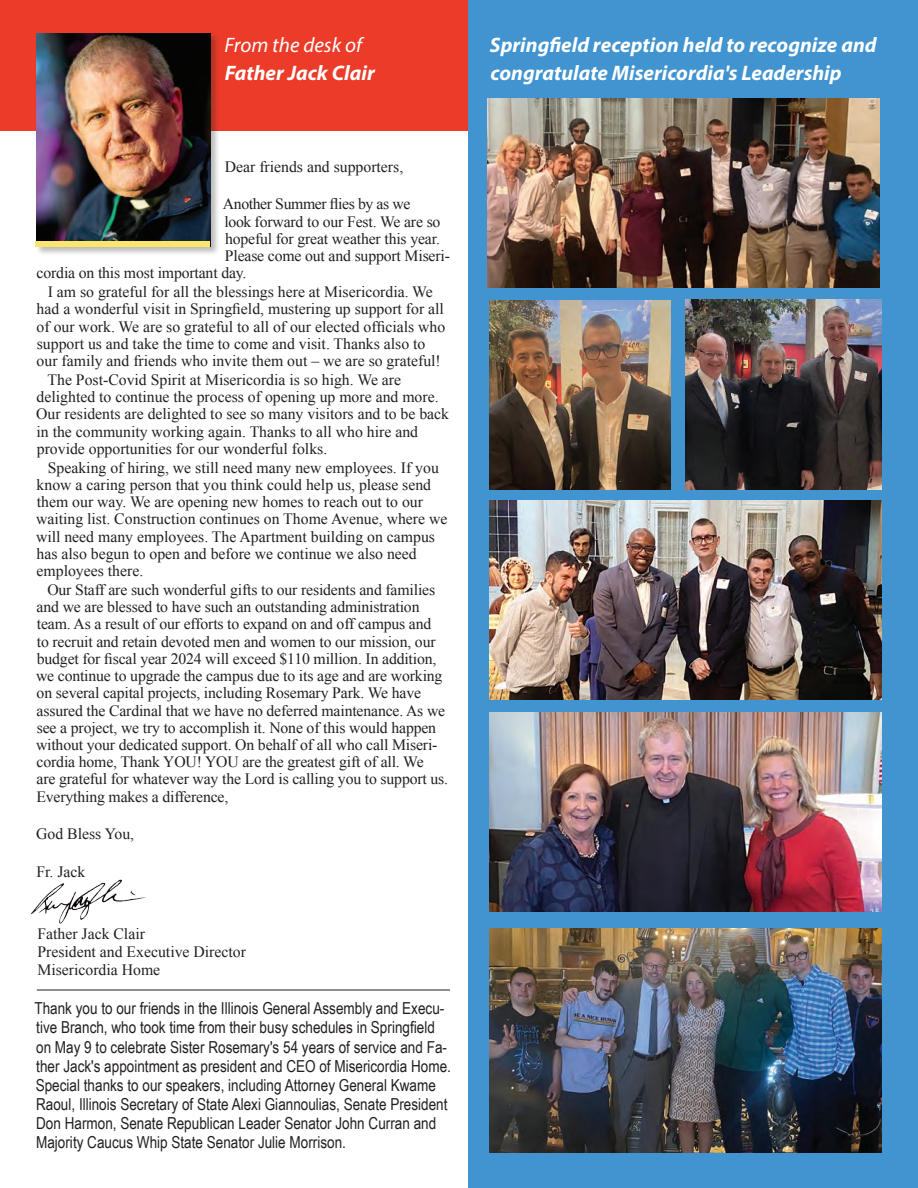
<style>
.page{position:relative;width:918px;height:1188px;background:#fff}
.page>*{position:absolute;margin:0;border:0;box-sizing:border-box;transform-origin:0 0}
.SansTxt1{font:italic 700 21px/28.5px "Myriad Pro";color:#fff}
.SansTxt1-2{font:16.5px/19px "Arial Narrow";color:#231f20}
.SRCLet_1{font:15.75px/17.2px "Times New Roman";color:#231f20}
.SRCLet_1-2{font:15.75px "Times New Roman";letter-spacing:-.025em;color:#231f20}
.s1{font-weight:400}
</style>
<div class="page">
<div style="left:0;top:0;width:472px;height:130px;background:#ec3b29"></div>
<div style="left:468px;top:0;width:450px;height:1188px;background:#4194d0"></div>
<img style="left:30px;top:879px;width:116px;height:44px">
<div style="left:35px;top:32px;width:186px;height:225px;background:#231f20;opacity:.3"></div>
<img style="left:36px;top:33px;width:175px;height:214px">
<img style="left:686px;top:300px;width:196px;height:189px">
<img style="left:488px;top:98px;width:392px;height:190px">
<img style="left:490px;top:928px;width:392px;height:224px">
<img style="left:490px;top:713px;width:391px;height:198px">
<img style="left:490px;top:300px;width:180px;height:190px">
<div style="left:35px;top:241px;width:175px;height:6px;background:#fbe66b"></div>
<img style="left:490px;top:501px;width:392px;height:199px">
<hr style="left:37px;top:990px;width:413px;height:1px;background:#231f20">
<p class="SansTxt1" style="left:225px;top:30px;width:152px"><span class="s1">From the desk of<br></span>Father Jack Clair</p>
<p class="SRCLet_1" style="left:225px;top:158px;width:180px">Dear friends and supporters,</p>
<p class="SRCLet_1-2" style="left:223px;top:194px;width:189px">Another Summer flies by as we</p>
<p class="SRCLet_1" style="left:225px;top:212px;width:217px">look forward to our Fest. We are so</p>
<p class="SRCLet_1" style="left:225px;top:230px;width:216px">hopeful for great weather this year.</p>
<p class="SRCLet_1" style="left:225px;top:247px;width:227px">Please come out and support Miseri-</p>
<p class="SRCLet_1" style="left:37px;top:264px;width:211px">cordia on this most important day.</p>
<p class="SRCLet_1" style="left:37px;top:283px;width:410px;text-indent:11px">I am so grateful for all the blessings here at Misericordia. We had a wonderful visit in Springfield, mustering up support for all of our work. We are so grateful to all of our elected officials who support us and take the time to come and visit. Thanks also to our family and friends who invite them out – we are so grateful!</p>
<p class="SRCLet_1" style="left:36px;top:371px;width:414px;text-indent:11px">The Post-Covid Spirit at Misericordia is so high. We are delighted to continue the process of opening up more and more.<br>Our residents are delighted to see so many visitors and to be back in the community working again. Thanks to all who hire and provide opportunities for our wonderful folks.</p>
<p class="SRCLet_1" style="left:36px;top:458px;width:413px;text-indent:12px">Speaking of hiring, we still need many new employees. If you know a caring person that you think could help us, please send them our way. We are opening new homes to reach out to our waiting list. Construction continues on Thome Avenue, where we will need many employees. The Apartment building on campus has also begun to open and before we continue we also need employees there.</p>
<p class="SRCLet_1" style="left:36px;top:581px;width:414px;text-indent:11px">Our Staff are such wonderful gifts to our residents and families and we are blessed to have such an outstanding administration team. As a result of our efforts to expand on and off campus and<br>to recruit and retain devoted men and women to our mission, our budget for fiscal year 2024 will exceed $110 million. In addition, we continue to upgrade the campus due to its age and are working on several capital projects, including Rosemary Park. We have assured the Cardinal that we have no deferred maintenance. As we see a project, we try to accomplish it. None of this would happen without your dedicated support. On behalf of all who call Miseri&shy;cordia home, Thank YOU! YOU are the greatest gift of all. We<br>are grateful for whatever way the Lord is calling you to support us.<br>Everything makes a difference,</p>
<p class="SRCLet_1" style="left:36px;top:825px;width:100px">God Bless You,</p>
<p class="SRCLet_1" style="left:37px;top:863px;width:50px">Fr. Jack</p>
<p class="SRCLet_1" style="left:37px;top:925px;width:210px;line-height:18px">Father Jack Clair<br>President and Executive Director<br>Misericordia Home</p>
<p class="SansTxt1-2" style="left:34px;top:998px;width:418px">Thank you to our friends in the Illinois General Assembly and Execu&shy;tive Branch, who took time from their busy schedules in Springfield on May 9 to celebrate Sister Rosemary's 54 years of service and Fa&shy;ther Jack's appointment as president and CEO of Misericordia Home.<br>Special thanks to our speakers, including Attorney General Kwame Raoul, Illinois Secretary of State Alexi Giannoulias, Senate President Don Harmon, Senate Republican Leader Senator John Curran and Majority Caucus Whip State Senator Julie Morrison.</p>
<p class="SansTxt1" style="left:490px;top:30px;width:388px">Springfield reception held to recognize and congratulate Misericordia's Leadership</p>
</div>
